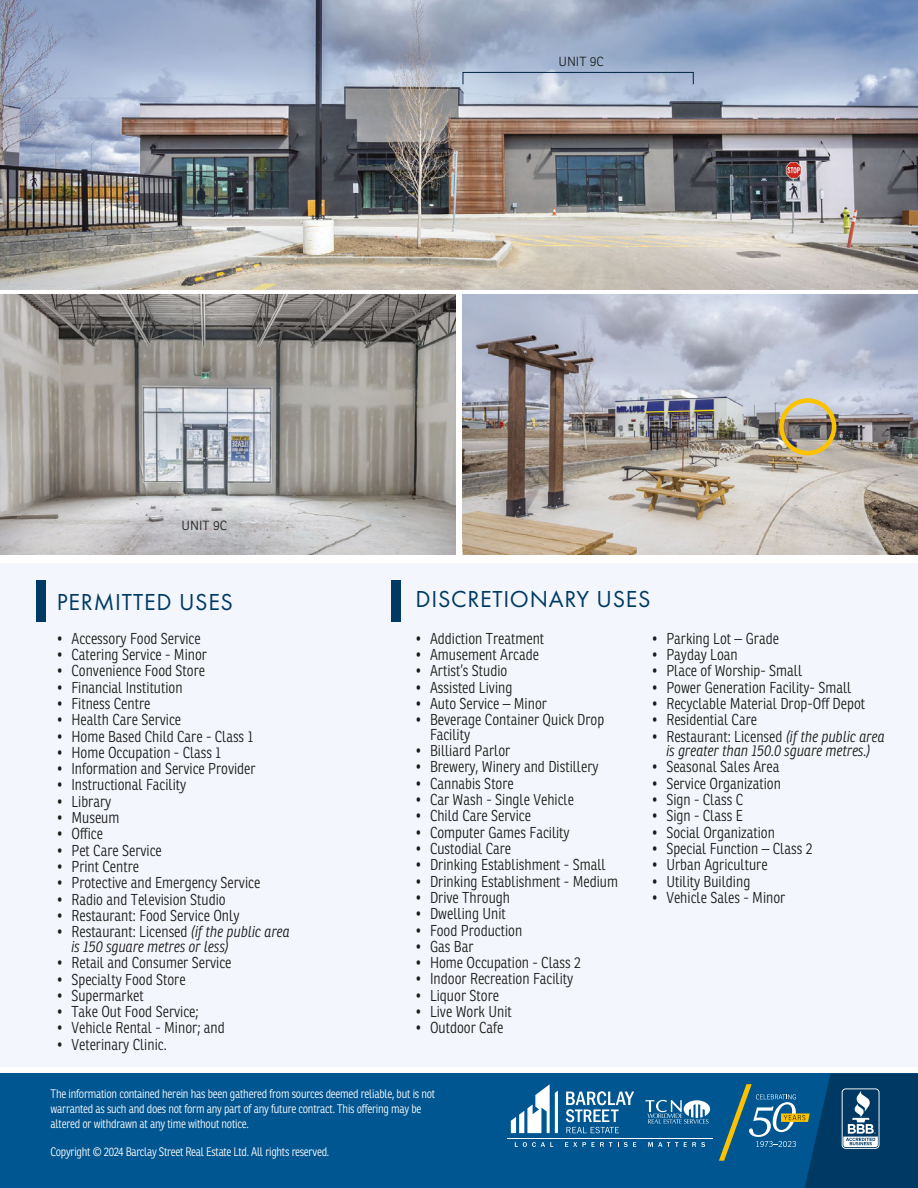
<style>
.page{position:relative;width:918px;height:1188px;background:#fff}
.page>*{position:absolute;margin:0;border:0;box-sizing:border-box;transform-origin:0 0}
.t1{font:24px "Futura PT";letter-spacing:.03em;color:#003a64}
.t2{font:300 15.45px/14.5px "Ronnia Cond";color:#1c1c1a}
.t3{font:italic 300 15.45px/14.5px "Ronnia Cond";color:#1c1c1a}
.t4{font:300 12.9px "Ronnia";color:#1c1c1a}
.t5{font:300 12px/15px "Ronnia Cond";letter-spacing:-.02em;color:#fff}
.s1{font-style:normal}
</style>
<div class="page">
<div style="left:0;top:563px;width:918px;height:504px;background:#f3f6fc"></div>
<div style="left:37px;top:580px;width:9px;height:42px;background:#003a64"></div>
<div style="left:392px;top:580px;width:9px;height:42px;background:#003a64"></div>
<div style="left:0;top:1074px;width:918px;height:114px;background:#005691"></div>
<svg style="left:511px;top:1084px;width:47px;height:49px"></svg>
<svg style="left:515px;top:1142px;width:38px;height:5px"></svg>
<svg style="left:565px;top:1142px;width:21px;height:5px"></svg>
<svg style="left:592px;top:1142px;width:20px;height:5px"></svg>
<svg style="left:618px;top:1142px;width:18px;height:5px"></svg>
<svg style="left:648px;top:1142px;width:57px;height:5px"></svg>
<svg style="left:566px;top:1091px;width:68px;height:42px"></svg>
<svg style="left:645px;top:1100px;width:65px;height:24px"></svg>
<hr style="left:508px;top:1138px;width:205px;height:1px;background:#fff">
<svg style="left:719px;top:1074px;width:199px;height:114px"></svg>
<img style="left:0;top:0;width:918px;height:289px">
<div style="left:463px;top:72px;width:231px;height:13px;border:1px solid #002443"></div>
<img style="left:0;top:295px;width:456px;height:259px">
<img style="left:462px;top:295px;width:456px;height:259px">
<div style="left:779px;top:398px;width:57px;height:57px;border:4px solid #fcc200;border-radius:50%"></div>
<p class="t4" style="left:558px;top:57px;width:47px">UNIT 9C</p>
<p class="t4" style="left:182px;top:521px;width:47px">UNIT 9C</p>
<h1 class="t1" style="left:57px;top:593px;width:178px">PERMITTED USES</h1>
<p class="t2" style="left:57px;top:632px;width:145px">• Accessory Food Service</p>
<p class="t2" style="left:57px;top:648px;width:152px">• Catering Service - Minor</p>
<p class="t2" style="left:57px;top:664px;width:150px">• Convenience Food Store</p>
<p class="t2" style="left:57px;top:681px;width:127px">• Financial Institution</p>
<p class="t2" style="left:57px;top:697px;width:95px">• Fitness Centre</p>
<p class="t2" style="left:57px;top:713px;width:126px">• Health Care Service</p>
<p class="t2" style="left:57px;top:730px;width:198px">• Home Based Child Care - Class 1</p>
<p class="t2" style="left:57px;top:746px;width:166px">• Home Occupation - Class 1</p>
<p class="t2" style="left:57px;top:762px;width:200px">• Information and Service Provider</p>
<p class="t2" style="left:57px;top:779px;width:131px">• Instructional Facility</p>
<p class="t2" style="left:57px;top:795px;width:56px">• Library</p>
<p class="t2" style="left:57px;top:811px;width:64px">• Museum</p>
<p class="t2" style="left:57px;top:828px;width:48px">• Office</p>
<p class="t2" style="left:57px;top:844px;width:107px">• Pet Care Service</p>
<p class="t2" style="left:57px;top:860px;width:84px">• Print Centre</p>
<p class="t2" style="left:57px;top:876px;width:205px">• Protective and Emergency Service</p>
<p class="t2" style="left:57px;top:893px;width:170px">• Radio and Television Studio</p>
<p class="t2" style="left:57px;top:909px;width:184px">• Restaurant: Food Service Only</p>
<p class="t3" style="left:71px;top:925px;width:220px;text-indent:-15px"><span class="s1">• Restaurant: Licensed</span> (if the public area is 150 sguare metres or less)</p>
<p class="t2" style="left:57px;top:956px;width:176px">• Retail and Consumer Service</p>
<p class="t2" style="left:57px;top:973px;width:130px">• Specialty Food Store</p>
<p class="t2" style="left:57px;top:989px;width:88px">• Supermarket</p>
<p class="t2" style="left:57px;top:1005px;width:143px">• Take Out Food Service;</p>
<p class="t2" style="left:57px;top:1022px;width:169px">• Vehicle Rental - Minor; and</p>
<p class="t2" style="left:57px;top:1038px;width:111px">• Veterinary Clinic.</p>
<h1 class="t1" style="left:416px;top:591px;width:237px">DISCRETIONARY USES</h1>
<p class="t2" style="left:415px;top:632px;width:130px">• Addiction Treatment</p>
<p class="t2" style="left:415px;top:648px;width:125px">• Amusement Arcade</p>
<p class="t2" style="left:415px;top:664px;width:94px">• Artist’s Studio</p>
<p class="t2" style="left:415px;top:681px;width:99px">• Assisted Living</p>
<p class="t2" style="left:415px;top:697px;width:133px">• Auto Service – Minor</p>
<p class="t2" style="left:430px;top:713px;width:176px;text-indent:-15px">• Beverage Container Quick Drop<br>Facility</p>
<p class="t2" style="left:415px;top:744px;width:96px">• Billiard Parlor</p>
<p class="t2" style="left:415px;top:760px;width:185px">• Brewery, Winery and Distillery</p>
<p class="t2" style="left:415px;top:777px;width:100px">• Cannabis Store</p>
<p class="t2" style="left:415px;top:793px;width:160px">• Car Wash - Single Vehicle</p>
<p class="t2" style="left:415px;top:809px;width:117px">• Child Care Service</p>
<p class="t2" style="left:415px;top:826px;width:156px">• Computer Games Facility</p>
<p class="t2" style="left:415px;top:842px;width:97px">• Custodial Care</p>
<p class="t2" style="left:415px;top:858px;width:192px">• Drinking Establishment - Small</p>
<p class="t2" style="left:415px;top:875px;width:204px">• Drinking Establishment - Medium</p>
<p class="t2" style="left:415px;top:891px;width:96px">• Drive Through</p>
<p class="t2" style="left:415px;top:907px;width:92px">• Dwelling Unit</p>
<p class="t2" style="left:415px;top:924px;width:108px">• Food Production</p>
<p class="t2" style="left:415px;top:940px;width:60px">• Gas Bar</p>
<p class="t2" style="left:415px;top:956px;width:167px">• Home Occupation - Class 2</p>
<p class="t2" style="left:415px;top:973px;width:159px">• Indoor Recreation Facility</p>
<p class="t2" style="left:415px;top:989px;width:85px">• Liquor Store</p>
<p class="t2" style="left:415px;top:1005px;width:98px">• Live Work Unit</p>
<p class="t2" style="left:415px;top:1022px;width:90px">• Outdoor Cafe</p>
<p class="t2" style="left:652px;top:632px;width:129px">• Parking Lot – Grade</p>
<p class="t2" style="left:652px;top:648px;width:88px">• Payday Loan</p>
<p class="t2" style="left:652px;top:664px;width:152px">• Place of Worship- Small</p>
<p class="t2" style="left:652px;top:681px;width:201px">• Power Generation Facility- Small</p>
<p class="t2" style="left:652px;top:697px;width:215px">• Recyclable Material Drop-Off Depot</p>
<p class="t2" style="left:652px;top:713px;width:107px">• Residential Care</p>
<p class="t3" style="left:652px;top:729px;width:235px;text-align:center"><span class="s1">• Restaurant: Licensed</span> (if the public area is greater than 150.0 sguare metres.)</p>
<p class="t2" style="left:652px;top:760px;width:129px">• Seasonal Sales Area</p>
<p class="t2" style="left:652px;top:777px;width:131px">• Service Organization</p>
<p class="t2" style="left:652px;top:793px;width:93px">• Sign - Class C</p>
<p class="t2" style="left:652px;top:809px;width:93px">• Sign - Class E</p>
<p class="t2" style="left:652px;top:826px;width:125px">• Social Organization</p>
<p class="t2" style="left:652px;top:842px;width:162px">• Special Function – Class 2</p>
<p class="t2" style="left:652px;top:858px;width:117px">• Urban Agriculture</p>
<p class="t2" style="left:652px;top:875px;width:100px">• Utility Building</p>
<p class="t2" style="left:652px;top:891px;width:135px">• Vehicle Sales - Minor</p>
<p class="t5" style="left:51px;top:1087px;width:386px">The information contained herein has been gathered from sources deemed reliable, but is not warranted as such and does not form any part of any future contract. This offering may be altered or withdrawn at any time without notice.</p>
<p class="t5" style="left:51px;top:1145px;width:280px">Copyright © 2024 Barclay Street Real Estate Ltd. All rights reserved.</p>
</div>
